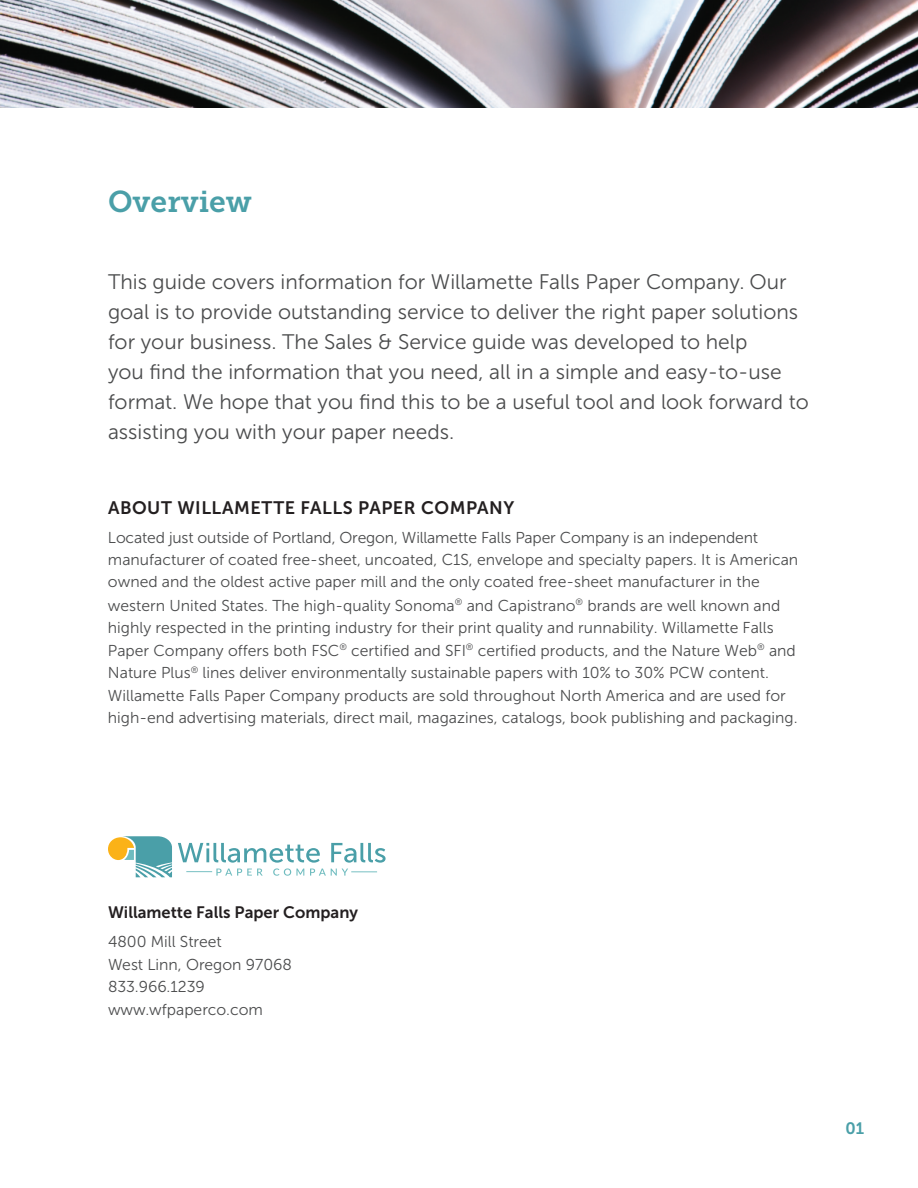
<style>
.page{position:relative;width:918px;height:1188px;background:#fff}
.page>*{position:absolute;margin:0;border:0;box-sizing:border-box;transform-origin:0 0}
.t1{font:30px "Museo Slab 700";color:#4a9fa8}
.t2{font:21px/30px "Museo Sans 300";color:#4b4c4d}
.t3{font:18px "Museo Sans 700";letter-spacing:.03em;color:#231f20}
.t4{font:16.5px "Museo Sans 700";color:#231f20}
.t5{font:16.5px "Museo Slab 700";color:#4a9fa8}
.t6{font:15.75px/22.5px "Museo Sans 300";color:#4b4c4d}
</style>
<div class="page">
<img style="left:0;top:0;width:918px;height:108px">
<svg style="left:178px;top:843px;width:208px;height:33px"></svg>
<svg style="left:108px;top:836px;width:64px;height:41px"></svg>
<h1 class="t1" style="left:108px;top:184px;width:145px">Overview</h1>
<p class="t2" style="left:108px;top:267px;width:702px">This guide covers information for Willamette Falls Paper Company. Our goal is to provide outstanding service to deliver the right paper solutions for your business. The Sales &amp; Service guide was developed to help<br>you find the information that you need, all in a simple and easy-to-use format. We hope that you find this to be a useful tool and look forward to assisting you with your paper needs.</p>
<p class="t3" style="left:108px;top:498px;width:408px">ABOUT WILLAMETTE FALLS PAPER COMPANY</p>
<p class="t6" style="left:108px;top:526px;width:692px">Located just outside of Portland, Oregon, Willamette Falls Paper Company is an independent manufacturer of coated free-sheet, uncoated, C1S, envelope and specialty papers. It is American owned and the oldest active paper mill and the only coated free-sheet manufacturer in the western United States. The high-quality Sonoma<sup>®</sup> and Capistrano<sup>®</sup> brands are well known and highly respected in the printing industry for their print quality and runnability. Willamette Falls Paper Company offers both FSC<sup>®</sup> certified and SFI<sup>®</sup> certified products, and the Nature Web<sup>®</sup> and Nature Plus<sup>®</sup> lines deliver environmentally sustainable papers with 10% to 30% PCW content.<br>Willamette Falls Paper Company products are sold throughout North America and are used for high-end advertising materials, direct mail, magazines, catalogs, book publishing and packaging.</p>
<p class="t4" style="left:108px;top:903px;width:252px">Willamette Falls Paper Company</p>
<p class="t6" style="left:108px;top:930px;width:186px">4800 Mill Street<br>West Linn, Oregon 97068<br>833.966.1239 www.wfpaperco.com</p>
<p class="t5" style="left:845px;top:1119px;width:20px">01</p>
</div>
